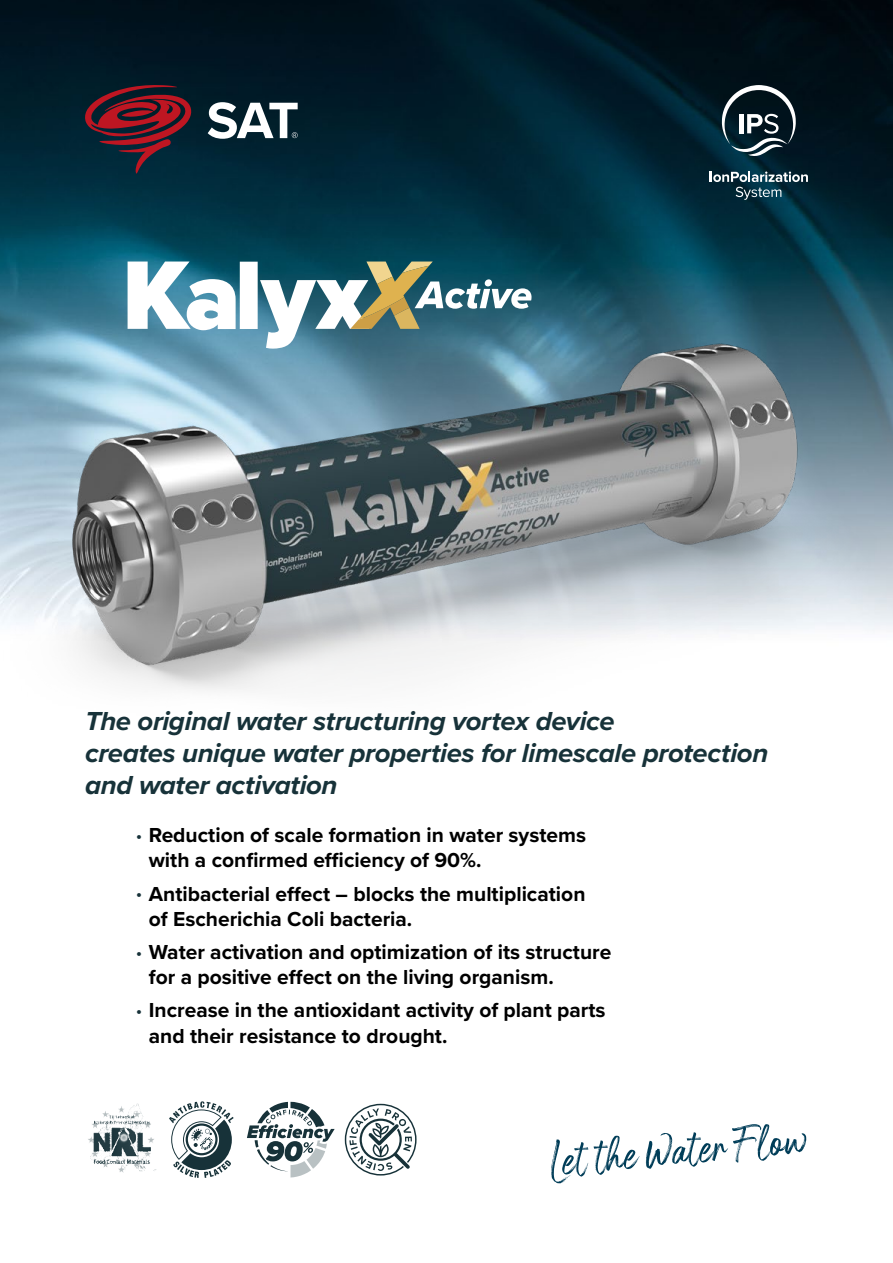
<style>
.page{position:relative;width:893px;height:1263px;background:#fff}
.page>*{position:absolute;margin:0;border:0;box-sizing:border-box;transform-origin:0 0}
.t1{font:57px "Nervous";color:#003d58}
.t2{font:italic 700 27px/32.4px "Proxima Nova";letter-spacing:-.015em;color:#173239}
.t3{font:700 21px/25.2px "Proxima Nova";color:#000}
.s1{font-size:16.5px;color:#173239}
</style>
<div class="page">
<img style="left:0;top:0;width:893px;height:1178px">
<svg style="left:710px;top:172px;width:98px;height:28px"></svg>
<svg style="left:722px;top:85px;width:74px;height:71px"></svg>
<img style="left:0;top:721px;width:893px;height:144px">
<img style="left:0;top:289px;width:893px;height:432px">
<svg style="left:128px;top:261px;width:403px;height:88px"></svg>
<svg style="left:85px;top:85px;width:111px;height:88px"></svg>
<svg style="left:208px;top:102px;width:90px;height:37px"></svg>
<svg style="left:345px;top:1104px;width:72px;height:71px"></svg>
<img style="left:85px;top:1102px;width:72px;height:71px">
<svg style="left:169px;top:1101px;width:65px;height:77px"></svg>
<svg style="left:247px;top:1102px;width:88px;height:75px"></svg>
<p class="t2" style="left:85px;top:704px;width:685px">The original water structuring vortex device<br>creates unique water properties for limescale protection and water activation</p>
<p class="t3" style="left:149px;top:822px;width:439px;text-indent:-13px"><span class="s1">•</span> Reduction of scale formation in water systems with a confirmed efficiency of 90%.</p>
<p class="t3" style="left:149px;top:880px;width:438px;text-indent:-13px"><span class="s1">•</span> Antibacterial effect – blocks the multiplication of Escherichia Coli bacteria.</p>
<p class="t3" style="left:149px;top:939px;width:464px;text-indent:-13px"><span class="s1">•</span> Water activation and optimization of its structure for a positive effect on the living organism.</p>
<p class="t3" style="left:149px;top:997px;width:458px;text-indent:-13px"><span class="s1">•</span> Increase in the antioxidant activity of plant parts and their resistance to drought.</p>
<h1 class="t1" style="left:547px;top:1130px;width:259px;rotate:-5deg">Let the Water Flow</h1>
</div>
